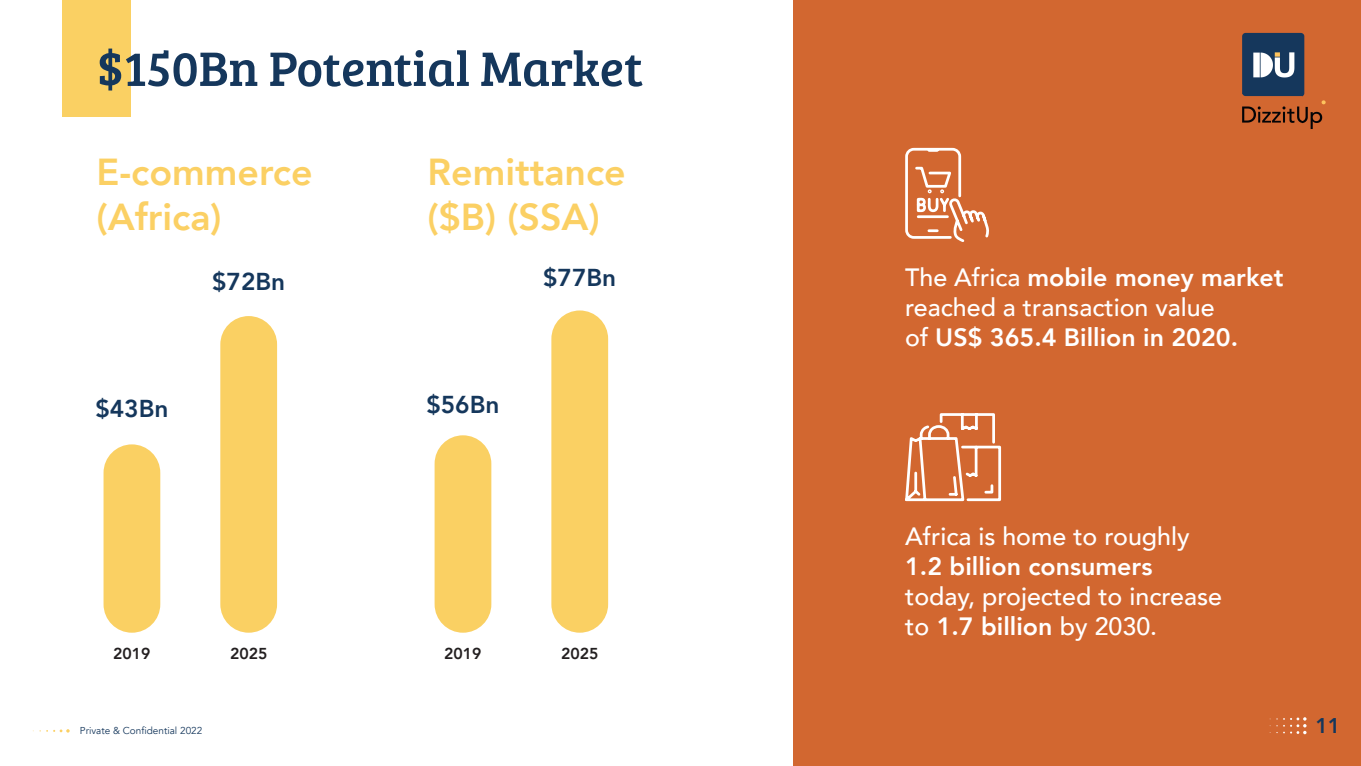
<style>
.page{position:relative;width:1361px;height:766px;background:#fff}
.page>*{position:absolute;margin:0;border:0;box-sizing:border-box;transform-origin:0 0}
.t1{font:50px "Bree Serif";color:#15375c}
.t2{font:800 37.5px/45px "Avenir";color:#fbd064}
.t3{font:800 25px/30px "Avenir";color:#fff}
.t4{font:500 25px/30px "Avenir";color:#fff}
.t5{font:800 24.4px "Avenir";color:#15375c}
.t6{font:800 21.25px "Avenir";color:#15375c}
.t7{font:800 15.78px "Avenir";color:#231f20}
.t8{font:10px "Avenir";color:#15375c}
.s1{font-weight:500}
.s2{font-weight:800}
</style>
<div class="page">
<div style="left:793px;top:0;width:568px;height:765px;background:#d26730"></div>
<img style="left:1242px;top:32px;width:84px;height:97px">
<svg style="left:1283px;top:717px;width:23px;height:17px"></svg>
<svg style="left:40px;top:729px;width:30px;height:3px"></svg>
<div style="left:104px;top:444px;width:56px;height:188px;background:#fad063;border-radius:28px"></div>
<div style="left:434px;top:435px;width:57px;height:197px;background:#fad063;border-radius:28px"></div>
<div style="left:220px;top:316px;width:57px;height:316px;background:#fad063;border-radius:28px"></div>
<div style="left:551px;top:310px;width:57px;height:322px;background:#fad063;border-radius:28px"></div>
<div style="left:62px;top:0;width:69px;height:117px;background:#fad063"></div>
<svg style="left:905px;top:147px;width:84px;height:95px"></svg>
<svg style="left:905px;top:413px;width:97px;height:89px"></svg>
<h1 class="t1" style="left:97px;top:32px;width:547px">$150Bn Potential Market</h1>
<h2 class="t2" style="left:97px;top:149px;width:217px">E-commerce (Africa)</h2>
<h2 class="t2" style="left:428px;top:149px;width:199px">Remittance ($B) (SSA)</h2>
<p class="t5" style="left:212px;top:262px;width:75px">$72Bn</p>
<p class="t5" style="left:543px;top:258px;width:75px">$77Bn</p>
<p class="t5" style="left:95px;top:390px;width:75px">$43Bn</p>
<p class="t5" style="left:426px;top:385px;width:75px">$56Bn</p>
<p class="t7" style="left:113px;top:641px;width:39px">2019</p>
<p class="t7" style="left:230px;top:641px;width:39px">2025</p>
<p class="t7" style="left:444px;top:641px;width:39px">2019</p>
<p class="t7" style="left:561px;top:641px;width:39px">2025</p>
<p class="t3" style="left:905px;top:262px;width:380px"><span class="s1">The Africa</span> mobile money market <span class="s1">reached a transaction value<br>of</span> US$ 365.4 Billion in 2020.</p>
<p class="t4" style="left:905px;top:520px;width:286px">Africa is home to roughly</p>
<p class="t3" style="left:905px;top:551px;width:249px">1.2 billion consumers</p>
<p class="t4" style="left:905px;top:580px;width:318px">today, projected to increase to <span class="s2">1.7 billion</span> by 2030.</p>
<p class="t8" style="left:80px;top:724px;width:124px">Private &amp; Confidential 2022</p>
<p class="t6" style="left:1315px;top:709px;width:27px">11</p>
</div>
